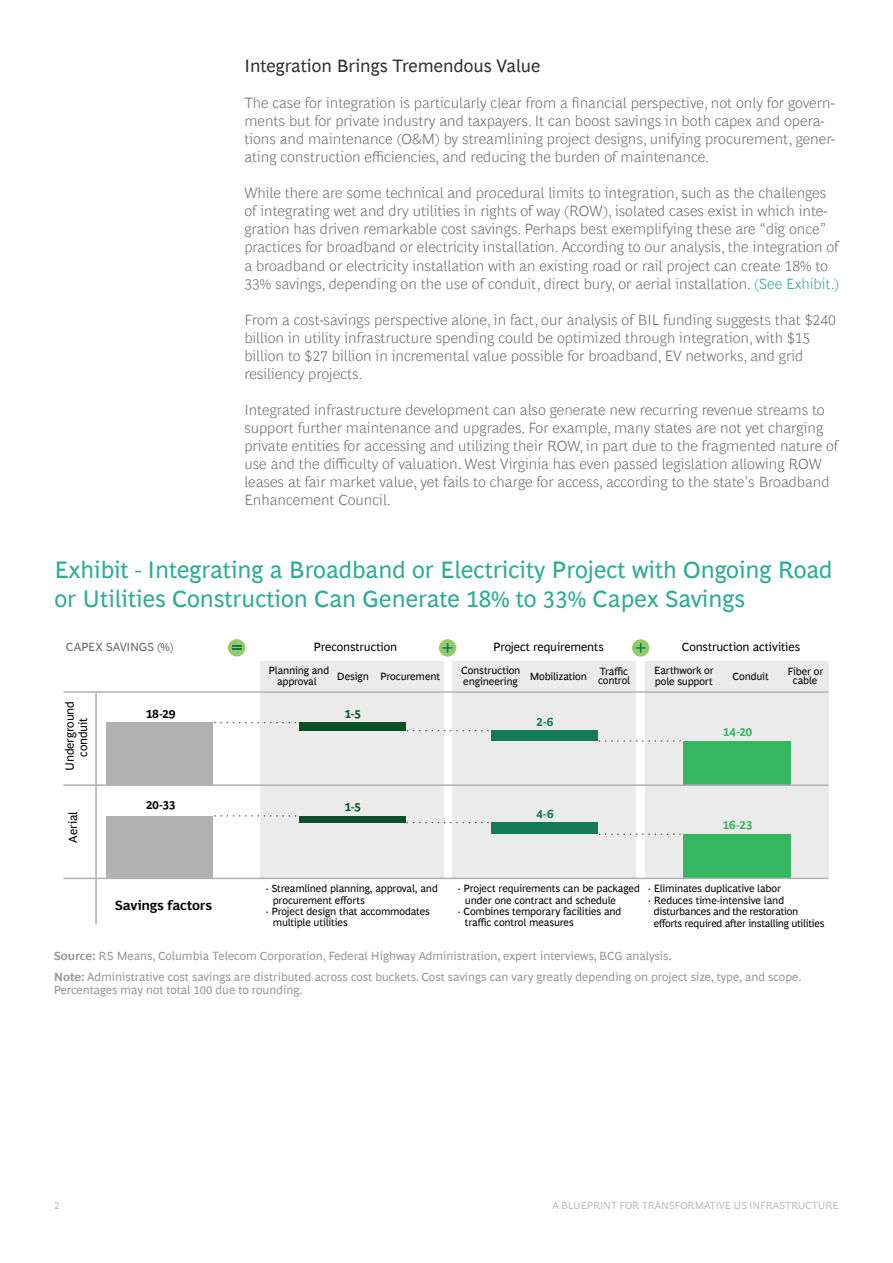
<style>
.page{position:relative;width:893px;height:1263px;background:#fff}
.page>*{position:absolute;margin:0;border:0;box-sizing:border-box;transform-origin:0 0}
.Exhibit_Sidebar_-_Ti{font:24px/28.8px "Henderson BCG Sans";color:#2dae94}
.Header_A{font:18px "Henderson BCG Sans";color:#313232}
.Body_Copy{font:300 15px/18px "Henderson BCG Sans";color:#707070}
.t1{font:700 13.65px "Henderson BCG Sans";letter-spacing:-.01em;color:#050504}
.t2{font:12.15px/13.5px "Henderson BCG Sans";letter-spacing:-.015em;color:#050504;text-align:center}
.t3{font:12.15px "Henderson BCG Sans";letter-spacing:-.015em;color:#6f6f73}
.t4{font:700 12.15px "Henderson BCG Sans";letter-spacing:.015em;color:#050504}
.t5{font:700 12.15px "Henderson BCG Sans";letter-spacing:.015em;color:#37b662}
.t6{font:700 12.15px "Henderson BCG Sans";color:#0d4f27}
.t7{font:700 12.15px "Henderson BCG Sans";color:#147a56}
.Footnote{font:12px/12.8px "Henderson BCG Sans";color:#989999}
.t8{font:10.65px/10.5px "Henderson BCG Sans";letter-spacing:-.015em;color:#050504;text-align:center}
.t9{font:10.5px "Henderson BCG Sans";letter-spacing:-.02em;color:#c0bebe}
.s1{color:#2dae94}
.s2{font-weight:700}
</style>
<div class="page">
<div style="left:261px;top:661px;width:183px;height:217px;background:#ebebec"></div>
<div style="left:453px;top:661px;width:183px;height:217px;background:#ebebec"></div>
<div style="left:645px;top:661px;width:183px;height:217px;background:#ebebec"></div>
<svg style="left:407px;top:730px;width:86px;height:1px"></svg>
<svg style="left:599px;top:740px;width:82px;height:2px"></svg>
<svg style="left:215px;top:722px;width:85px;height:1px"></svg>
<div style="left:106px;top:723px;width:107px;height:62px;background:#b1b1b1"></div>
<div style="left:683px;top:741px;width:107px;height:44px;background:#37b662"></div>
<div style="left:491px;top:731px;width:107px;height:10px;background:#147a56"></div>
<div style="left:299px;top:723px;width:107px;height:8px;background:#0d4f27"></div>
<hr style="left:63px;top:784px;width:765px;height:2px;background:#b1b1b1">
<hr style="left:63px;top:691px;width:765px;height:2px;background:#b1b1b1">
<hr style="left:95px;top:692px;width:2px;height:232px;background:#b1b1b1">
<svg style="left:215px;top:815px;width:82px;height:2px"></svg>
<svg style="left:407px;top:822px;width:82px;height:1px"></svg>
<svg style="left:599px;top:833px;width:82px;height:2px"></svg>
<div style="left:106px;top:816px;width:107px;height:62px;background:#b1b1b1"></div>
<div style="left:683px;top:834px;width:107px;height:44px;background:#37b662"></div>
<div style="left:491px;top:822px;width:107px;height:12px;background:#147a56"></div>
<div style="left:299px;top:816px;width:107px;height:6px;background:#0d4f27"></div>
<hr style="left:63px;top:878px;width:765px;height:1px;background:#b1b1b1">
<div style="left:439px;top:639px;width:17px;height:18px;background:#92cb6a;border-radius:50%"></div>
<svg style="left:443px;top:643px;width:9px;height:10px"></svg>
<div style="left:228px;top:639px;width:17px;height:17px;background:#92cb6a;border-radius:50%"></div>
<svg style="left:232px;top:646px;width:10px;height:4px"></svg>
<div style="left:632px;top:639px;width:17px;height:18px;background:#92cb6a;border-radius:50%"></div>
<svg style="left:636px;top:643px;width:10px;height:10px"></svg>
<p class="Header_A" style="left:244px;top:53px;width:298px">Integration Brings Tremendous Value</p>
<p class="Body_Copy" style="left:244px;top:93px;width:592px">The case for integration is particularly clear from a financial perspective, not only for govern&shy;ments but for private industry and taxpayers. It can boost savings in both capex and opera&shy;tions and maintenance (O&amp;M) by streamlining project designs, unifying procurement, gener&shy;ating construction efficiencies, and reducing the burden of maintenance.</p>
<p class="Body_Copy" style="left:244px;top:183px;width:597px">While there are some technical and procedural limits to integration, such as the challenges of integrating wet and dry utilities in rights of way (ROW), isolated cases exist in which inte&shy;gration has driven remarkable cost savings. Perhaps best exemplifying these are “dig once” practices for broadband or electricity installation. According to our analysis, the integration of a broadband or electricity installation with an existing road or rail project can create 18% to 33% savings, depending on the use of conduit, direct bury, or aerial installation. <span class="s1">(See Exhibit.)</span></p>
<p class="Body_Copy" style="left:244px;top:309px;width:593px">From a cost-savings perspective alone, in fact, our analysis of BIL funding suggests that $240 billion in utility infrastructure spending could be optimized through integration, with $15 billion to $27 billion in incremental value possible for broadband, EV networks, and grid resiliency projects.</p>
<p class="Body_Copy" style="left:244px;top:399px;width:595px">Integrated infrastructure development can also generate new recurring revenue streams to support further maintenance and upgrades. For example, many states are not yet charging private entities for accessing and utilizing their ROW, in part due to the fragmented nature of use and the difficulty of valuation. West Virginia has even passed legislation allowing ROW leases at fair market value, yet fails to charge for access, according to the state’s Broadband Enhancement Council.</p>
<p class="Exhibit_Sidebar_-_Ti" style="left:54px;top:553px;width:780px">Exhibit - Integrating a Broadband or Electricity Project with Ongoing Road or Utilities Construction Can Generate 18% to 33% Capex Savings</p>
<p class="t3" style="left:66px;top:638px;width:109px">CAPEX SAVINGS (%)</p>
<p class="t2" style="left:314px;top:639px;width:85px">Preconstruction</p>
<p class="t8" style="left:269px;top:664px;width:62px">Planning and approval</p>
<p class="t8" style="left:337px;top:670px;width:104px">Design Procurement</p>
<p class="t2" style="left:62px;top:771px;width:71px;rotate:-90deg">Underground conduit</p>
<p class="t2" style="left:65px;top:843px;width:32px;rotate:-90deg">Aerial</p>
<p class="t4" style="left:146px;top:705px;width:31px">18-29</p>
<p class="t6" style="left:345px;top:705px;width:17px">1-5</p>
<p class="t4" style="left:146px;top:796px;width:31px">20-33</p>
<p class="t6" style="left:345px;top:798px;width:17px">1-5</p>
<p class="t2" style="left:493px;top:639px;width:112px">Project requirements</p>
<p class="t8" style="left:461px;top:664px;width:61px;text-align:left">Construction engineering</p>
<p class="t8" style="left:530px;top:670px;width:100px">Mobilization Traffic</p>
<p class="t8" style="left:598px;top:674px;width:34px">control</p>
<p class="t7" style="left:536px;top:713px;width:18px">2-6</p>
<p class="t7" style="left:536px;top:804px;width:18px">4-6</p>
<p class="t2" style="left:682px;top:639px;width:120px">Construction activities</p>
<p class="t8" style="left:654px;top:664px;width:61px;text-align:left">Earthwork or pole support</p>
<p class="t8" style="left:732px;top:670px;width:38px">Conduit</p>
<p class="t8" style="left:788px;top:666px;width:37px;line-height:9.1px">Fiber or cable</p>
<p class="t5" style="left:723px;top:723px;width:31px">14-20</p>
<p class="t5" style="left:723px;top:816px;width:31px">16-23</p>
<p class="t8" style="left:266px;top:882px;width:174px">· Streamlined planning, approval, and</p>
<p class="t8" style="left:273px;top:894px;width:94px">procurement efforts</p>
<p class="t8" style="left:266px;top:905px;width:166px">· Project design that accommodates</p>
<p class="t8" style="left:273px;top:916px;width:76px">multiple utilities</p>
<p class="t8" style="left:458px;top:882px;width:184px">· Project requirements can be packaged</p>
<p class="t8" style="left:465px;top:894px;width:153px">under one contract and schedule</p>
<p class="t8" style="left:458px;top:905px;width:165px">· Combines temporary facilities and</p>
<p class="t8" style="left:465px;top:916px;width:110px">traffic control measures</p>
<p class="t8" style="left:648px;top:882px;width:134px">· Eliminates duplicative labor</p>
<p class="t8" style="left:648px;top:894px;width:138px">· Reduces time-intensive land</p>
<p class="t8" style="left:654px;top:905px;width:146px">disturbances and the restoration</p>
<p class="t8" style="left:654px;top:918px;width:172px">efforts required after installing utilities</p>
<p class="Footnote" style="left:54px;top:949px;width:619px"><span class="s2">Source:</span> RS Means, Columbia Telecom Corporation, Federal Highway Administration, expert interviews, BCG analysis.</p>
<p class="Footnote" style="left:54px;top:970px;width:749px"><span class="s2">Note:</span> Administrative cost savings are distributed across cost buckets. Cost savings can vary greatly depending on project size, type, and scope.<br>Percentages may not total 100 due to rounding.</p>
<p class="t1" style="left:115px;top:895px;width:99px">Savings factors</p>
<p class="t9" style="left:54px;top:1198px;width:7px">2</p>
<p class="t9" style="left:552px;top:1198px;width:288px">A BLUEPRINT FOR TRANSFORMATIVE US INFRASTRUCTURE</p>
</div>
